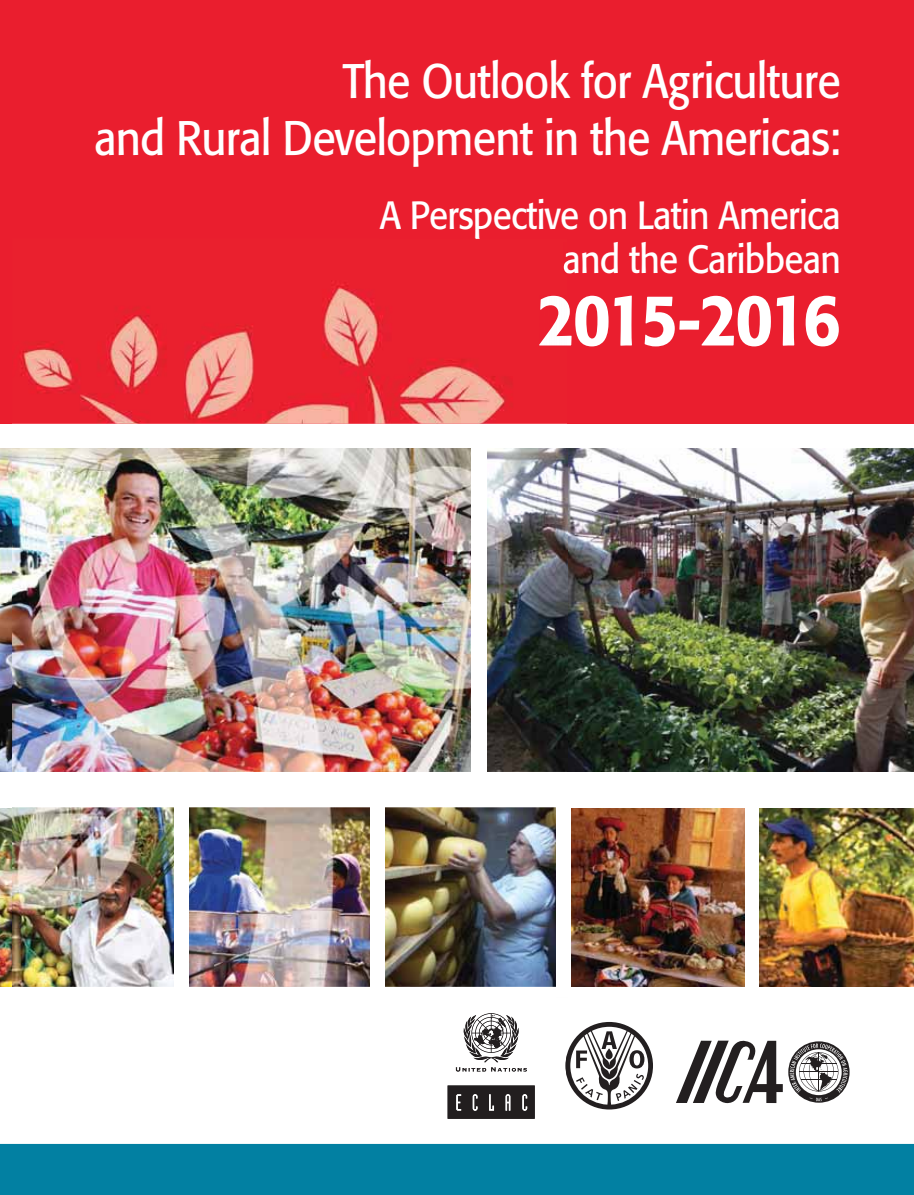
<style>
.page{position:relative;width:914px;height:1195px;background:#fff}
.page>*{position:absolute;margin:0;border:0;box-sizing:border-box;transform-origin:0 0}
.t1{font:500 72px "Formata";letter-spacing:-.06em;color:#fff;scale:.9 1}
.t2{font:48px/57.6px "Formata";letter-spacing:-.02em;color:#fff;text-align:right;scale:.9 1}
.t3{font:39px/43.8px "Formata";letter-spacing:-.02em;color:#fff;text-align:right;scale:.9 1}
</style>
<div class="page">
<div style="left:0;top:0;width:914px;height:423px;background:#ea1e2e"></div>
<img style="left:0;top:448px;width:470px;height:323px">
<img style="left:571px;top:808px;width:174px;height:178px">
<img style="left:487px;top:448px;width:427px;height:323px">
<img style="left:0;top:807px;width:174px;height:179px">
<img style="left:759px;top:808px;width:155px;height:178px">
<div style="left:0;top:1143px;width:914px;height:51px;background:#0280a2"></div>
<svg style="left:567px;top:1022px;width:86px;height:87px"></svg>
<svg style="left:676px;top:1040px;width:173px;height:63px"></svg>
<img style="left:12px;top:986px;width:555px;height:91px">
<img style="left:189px;top:807px;width:181px;height:179px">
<img style="left:19px;top:266px;width:545px;height:157px">
<img style="left:564px;top:253px;width:3px;height:20px">
<img style="left:539px;top:295px;width:28px;height:51px">
<img style="left:385px;top:807px;width:171px;height:179px">
<img style="left:12px;top:771px;width:555px;height:1px">
<img style="left:557px;top:986px;width:10px;height:11px">
<img style="left:371px;top:986px;width:13px;height:11px">
<img style="left:175px;top:986px;width:13px;height:11px">
<img style="left:565px;top:1053px;width:2px;height:23px">
<svg style="left:456px;top:1012px;width:71px;height:59px"></svg>
<img style="left:471px;top:1012px;width:40px;height:2px">
<img style="left:463px;top:1014px;width:56px;height:48px">
<svg style="left:447px;top:1085px;width:88px;height:33px;background:#2e2a2b"></svg>
<img style="left:489px;top:1093px;width:5px;height:17px">
<img style="left:505px;top:1093px;width:5px;height:17px">
<img style="left:522px;top:1093px;width:5px;height:17px">
<p class="t2" style="left:94px;top:56px;width:831px">The Outlook for Agriculture<br>and Rural Development in the Americas:</p>
<p class="t3" style="left:380px;top:197px;width:514px">A Perspective on Latin America and the Caribbean</p>
<h1 class="t1" style="left:538px;top:288px;width:338px">2015-2016</h1>
</div>
